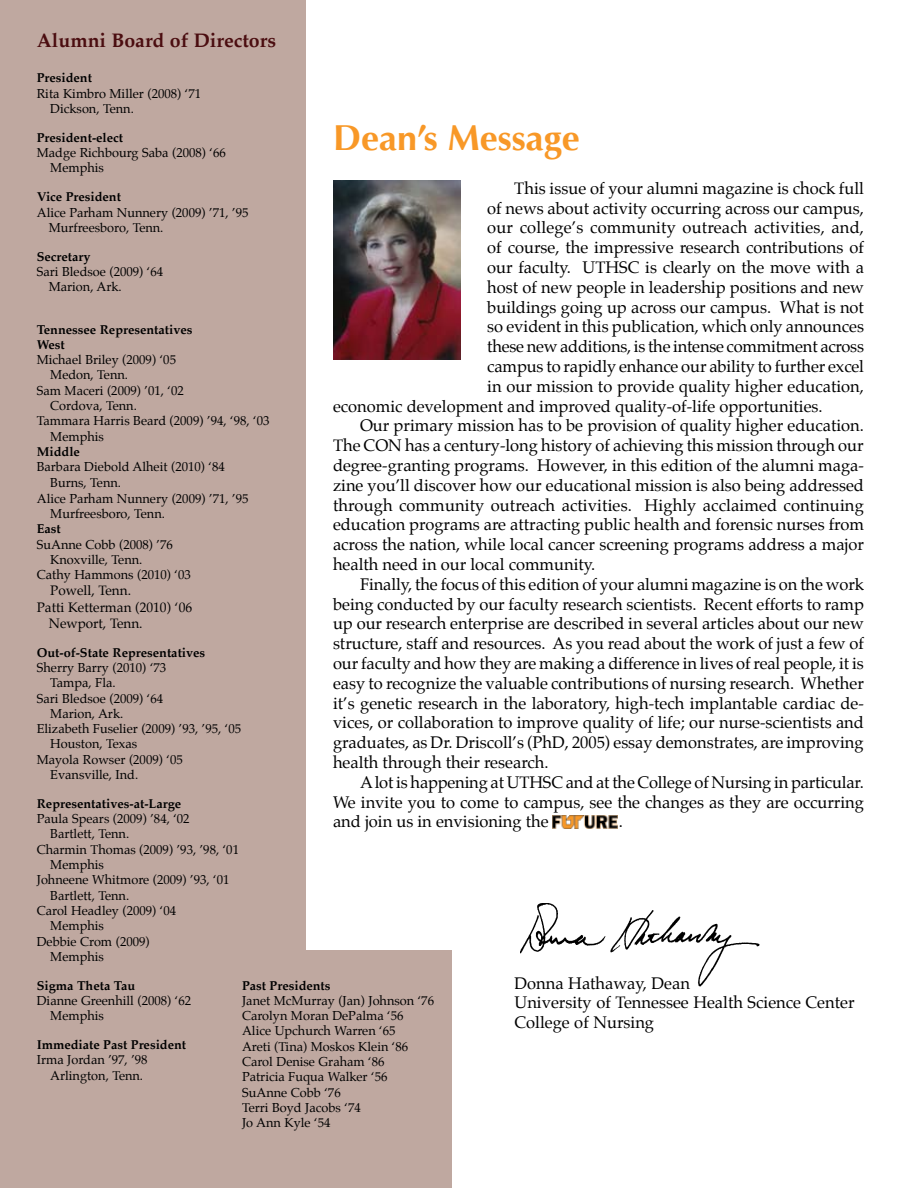
<style>
.page{position:relative;width:918px;height:1188px;background:#fff}
.page>*{position:absolute;margin:0;border:0;box-sizing:border-box;transform-origin:0 0}
.t1{font:700 36px "Optima";color:#f89827}
.t2{font:700 19.5px "Palatino";color:#4b0d10}
.t3{font:16.5px/19.8px "Palatino";color:#000}
.t4{font:13.5px "Palatino";color:#000}
.t5{font:12.75px/15.3px "Palatino";color:#000}
.t6{font:700 12.75px/15.3px "Palatino";color:#000}
.s1{color:#fff}
</style>
<div class="page">
<div style="left:208px;top:950px;width:244px;height:238px;background:#bfa8a0"></div>
<img style="left:520px;top:903px;width:240px;height:83px">
<img style="left:333px;top:180px;width:127px;height:180px">
<div style="left:0;top:0;width:306px;height:1188px;background:#bfa8a0"></div>
<img style="left:552px;top:816px;width:66px;height:13px">
<p class="t2" style="left:37px;top:24px;width:241px">Alumni Board of Directors</p>
<p class="t6" style="left:37px;top:70px;width:57px">President</p>
<p class="t5" style="left:50px;top:86px;width:152px;text-indent:-14px">Rita Kimbro Miller (2008) ‘71<br>Dickson, Tenn.</p>
<p class="t6" style="left:37px;top:130px;width:88px">President-elect</p>
<p class="t5" style="left:50px;top:145px;width:177px;text-indent:-14px">Madge Richbourg Saba (2008) ‘66<br>Memphis</p>
<p class="t6" style="left:37px;top:189px;width:86px">Vice President</p>
<p class="t5" style="left:49px;top:205px;width:201px;text-indent:-12px">Alice Parham Nunnery (2009) ’71, ’95<br>Murfreesboro, Tenn.</p>
<p class="t6" style="left:37px;top:248px;width:55px">Secretary</p>
<p class="t5" style="left:49px;top:264px;width:116px;text-indent:-12px">Sari Bledsoe (2009) ‘64<br>Marion, Ark.</p>
<p class="t6" style="left:37px;top:321px;width:157px">Tennessee Representatives<br>West</p>
<p class="t5" style="left:37px;top:352px;width:141px">Michael Briley (2009) ‘05</p>
<p class="t5" style="left:50px;top:367px;width:79px">Medon, Tenn.</p>
<p class="t5" style="left:37px;top:383px;width:149px">Sam Maceri (2009) ’01, ‘02</p>
<p class="t5" style="left:50px;top:398px;width:88px">Cordova, Tenn.</p>
<p class="t5" style="left:37px;top:413px;width:234px">Tammara Harris Beard (2009) ’94, ‘98, ‘03</p>
<p class="t5" style="left:50px;top:429px;width:55px">Memphis</p>
<p class="t6" style="left:37px;top:444px;width:45px">Middle</p>
<p class="t5" style="left:37px;top:459px;width:190px">Barbara Diebold Alheit (2010) ‘84</p>
<p class="t5" style="left:50px;top:475px;width:72px">Burns, Tenn.</p>
<p class="t5" style="left:37px;top:491px;width:213px">Alice Parham Nunnery (2009) ’71, ’95</p>
<p class="t5" style="left:50px;top:506px;width:116px">Murfreesboro, Tenn.</p>
<p class="t6" style="left:37px;top:521px;width:26px">East</p>
<p class="t5" style="left:37px;top:537px;width:138px">SuAnne Cobb (2008) ’76</p>
<p class="t5" style="left:50px;top:552px;width:94px">Knoxville, Tenn.</p>
<p class="t5" style="left:37px;top:567px;width:156px">Cathy Hammons (2010) ‘03</p>
<p class="t4" style="left:50px;top:580px;width:82px">Powell, Tenn.</p>
<p class="t4" style="left:37px;top:596px;width:157px">Patti Ketterman (2010) ‘06</p>
<p class="t4" style="left:49px;top:612px;width:95px">Newport, Tenn.</p>
<p class="t6" style="left:37px;top:644px;width:170px">Out-of-State Representatives</p>
<p class="t5" style="left:37px;top:660px;width:131px">Sherry Barry (2010) ‘73</p>
<p class="t5" style="left:50px;top:675px;width:67px">Tampa, Fla.</p>
<p class="t5" style="left:37px;top:691px;width:128px">Sari Bledsoe (2009) ‘64</p>
<p class="t5" style="left:50px;top:706px;width:75px">Marion, Ark.</p>
<p class="t5" style="left:37px;top:721px;width:206px">Elizabeth Fuselier (2009) ’93, ’95, ‘05</p>
<p class="t5" style="left:50px;top:736px;width:89px">Houston, Texas</p>
<p class="t5" style="left:37px;top:752px;width:148px">Mayola Rowser (2009) ‘05</p>
<p class="t5" style="left:50px;top:767px;width:90px">Evansville, Ind.</p>
<p class="t6" style="left:37px;top:796px;width:146px">Representatives-at-Large</p>
<p class="t5" style="left:37px;top:811px;width:154px">Paula Spears (2009) ’84, ‘02</p>
<p class="t5" style="left:50px;top:826px;width:80px">Bartlett, Tenn.</p>
<p class="t5" style="left:37px;top:842px;width:204px">Charmin Thomas (2009) ’93, ’98, ‘01</p>
<p class="t5" style="left:50px;top:857px;width:55px">Memphis</p>
<p class="t5" style="left:37px;top:872px;width:194px">Johneene Whitmore (2009) ’93, ‘01</p>
<p class="t5" style="left:50px;top:888px;width:80px">Bartlett, Tenn.</p>
<p class="t5" style="left:37px;top:903px;width:141px">Carol Headley (2009) ‘04</p>
<p class="t5" style="left:50px;top:918px;width:55px">Memphis</p>
<p class="t5" style="left:37px;top:934px;width:114px">Debbie Crom (2009)</p>
<p class="t5" style="left:50px;top:949px;width:55px">Memphis</p>
<p class="t6" style="left:37px;top:977px;width:100px">Sigma Theta Tau</p>
<p class="t5" style="left:50px;top:993px;width:142px;text-indent:-14px">Dianne Greenhill (2008) ‘62<br>Memphis</p>
<p class="t6" style="left:37px;top:1037px;width:151px">Immediate Past President</p>
<p class="t5" style="left:50px;top:1052px;width:99px;text-indent:-14px">Irma Jordan ’97, ’98<br>Arlington, Tenn.</p>
<h1 class="t1" style="left:333px;top:117px;width:248px">Dean’s Message</h1>
<p class="t3" style="left:514px;top:178px;width:351px">This issue of your alumni magazine is chock full</p>
<p class="t3" style="left:487px;top:198px;width:378px">of news about activity occurring across our campus,</p>
<p class="t3" style="left:487px;top:218px;width:378px">our college’s community outreach activities, and,</p>
<p class="t3" style="left:487px;top:238px;width:378px">of course, the impressive research contributions of</p>
<p class="t3" style="left:487px;top:257px;width:378px">our faculty. UTHSC is clearly on the move with a</p>
<p class="t3" style="left:487px;top:277px;width:378px">host of new people in leadership positions and new</p>
<p class="t3" style="left:487px;top:297px;width:378px">buildings going up across our campus. What is not</p>
<p class="t3" style="left:487px;top:317px;width:378px">so evident in this publication, which only announces</p>
<p class="t3" style="left:487px;top:337px;width:378px">these new additions, is the intense commitment across</p>
<p class="t3" style="left:487px;top:356px;width:378px">campus to rapidly enhance our ability to further excel</p>
<p class="t3" style="left:487px;top:376px;width:378px">in our mission to provide quality higher education,</p>
<p class="t3" style="left:333px;top:396px;width:491px">economic development and improved quality-of-life opportunities.</p>
<p class="t3" style="left:360px;top:416px;width:505px">Our primary mission has to be provision of quality higher education.</p>
<p class="t3" style="left:333px;top:436px;width:532px">The CON has a century-long history of achieving this mission through our</p>
<p class="t3" style="left:333px;top:455px;width:532px">degree-granting programs. However, in this edition of the alumni maga-</p>
<p class="t3" style="left:333px;top:475px;width:533px">zine you’ll discover how our educational mission is also being addressed</p>
<p class="t3" style="left:333px;top:495px;width:532px">through community outreach activities. Highly acclaimed continuing</p>
<p class="t3" style="left:333px;top:515px;width:532px">education programs are attracting public health and forensic nurses from</p>
<p class="t3" style="left:333px;top:535px;width:533px">across the nation, while local cancer screening programs address a major</p>
<p class="t3" style="left:333px;top:554px;width:264px">health need in our local community.</p>
<p class="t3" style="left:360px;top:574px;width:506px">Finally, the focus of this edition of your alumni magazine is on the work</p>
<p class="t3" style="left:333px;top:594px;width:532px">being conducted by our faculty research scientists. Recent efforts to ramp</p>
<p class="t3" style="left:333px;top:614px;width:532px">up our research enterprise are described in several articles about our new</p>
<p class="t3" style="left:333px;top:634px;width:532px">structure, staff and resources. As you read about the work of just a few of</p>
<p class="t3" style="left:333px;top:653px;width:532px">our faculty and how they are making a difference in lives of real people, it is</p>
<p class="t3" style="left:333px;top:673px;width:532px">easy to recognize the valuable contributions of nursing research. Whether</p>
<p class="t3" style="left:333px;top:693px;width:532px">it’s genetic research in the laboratory, high-tech implantable cardiac de-</p>
<p class="t3" style="left:333px;top:713px;width:533px">vices, or collaboration to improve quality of life; our nurse-scientists and</p>
<p class="t3" style="left:333px;top:733px;width:532px">graduates, as Dr. Driscoll’s (PhD, 2005) essay demonstrates, are improving</p>
<p class="t3" style="left:333px;top:752px;width:217px">health through their research.</p>
<p class="t3" style="left:360px;top:772px;width:505px">A lot is happening at UTHSC and at the College of Nursing in particular.</p>
<p class="t3" style="left:333px;top:792px;width:532px">We invite you to come to campus, see the changes as they are occurring</p>
<p class="t3" style="left:333px;top:812px;width:291px">and join us in envisioning the <span class="s1">FUTURE</span>.</p>
<p class="t3" style="left:514px;top:973px;width:342px">Donna Hathaway, Dean<br>University of Tennessee Health Science Center<br>College of Nursing</p>
<p class="t6" style="left:242px;top:977px;width:90px">Past Presidents</p>
<p class="t5" style="left:242px;top:993px;width:194px">Janet McMurray (Jan) Johnson ‘76<br>Carolyn Moran DePalma ‘56<br>Alice Upchurch Warren ‘65<br>Areti (Tina) Moskos Klein ‘86<br>Carol Denise Graham ‘86<br>Patricia Fuqua Walker ‘56<br>SuAnne Cobb ‘76<br>Terri Boyd Jacobs ‘74<br>Jo Ann Kyle ‘54</p>
</div>
